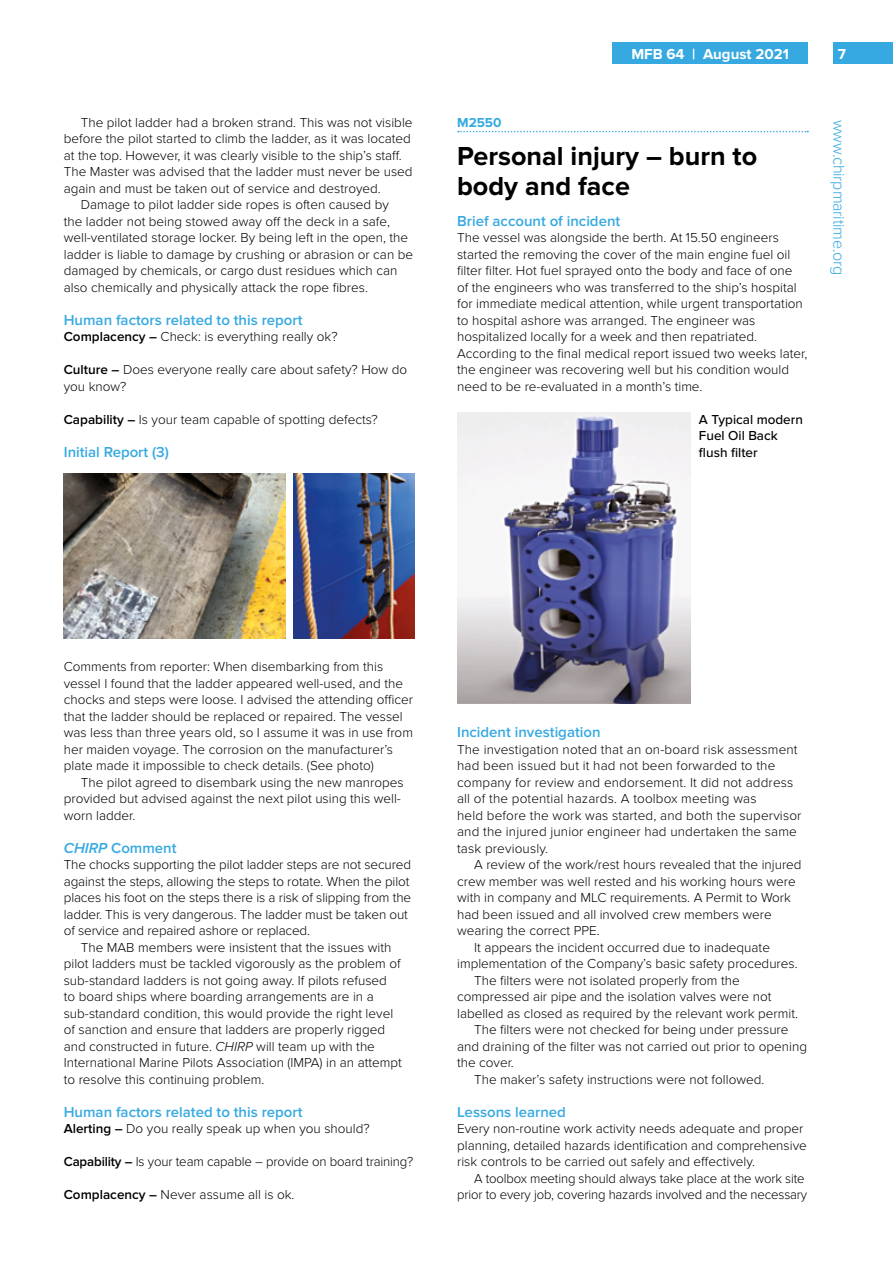
<style>
.page{position:relative;width:893px;height:1263px;background:#fff}
.page>*{position:absolute;margin:0;border:0;box-sizing:border-box;transform-origin:0 0}
.t1{font:700 27px/30px "Proxima Nova";color:#000}
.t2{font:300 16.5px "Proxima Nova";letter-spacing:-.01em;color:#36a9e1}
.t3{font:600 15px "Proxima Nova";color:#36a9e1}
.t4{font:700 15px "Proxima Nova";color:#fff}
.t5{font:300 13.5px/16.5px "Proxima Nova";color:#000}
.t6{font:500 13.5px/16.5px "Proxima Nova";color:#000}
.t7{font:700 13.5px "Proxima Nova";color:#36a9e1}
.s1{font-weight:600}
.s2{font-style:italic}
</style>
<div class="page">
<div style="left:612px;top:43px;width:196px;height:21px;background:#36a9e1"></div>
<div style="left:833px;top:43px;width:60px;height:21px;background:#36a9e1"></div>
<img style="left:64px;top:473px;width:221px;height:165px">
<img style="left:294px;top:473px;width:121px;height:165px">
<svg style="left:458px;top:131px;width:350px;height:1px"></svg>
<img style="left:457px;top:412px;width:233px;height:292px">
<p class="t5" style="left:81px;top:114px;width:333px">The pilot ladder had a broken strand. This was not visible</p>
<p class="t5" style="left:64px;top:131px;width:349px">before the pilot started to climb the ladder, as it was located</p>
<p class="t5" style="left:64px;top:147px;width:340px">at the top. However, it was clearly visible to the ship’s staff.</p>
<p class="t5" style="left:64px;top:164px;width:350px">The Master was advised that the ladder must never be used</p>
<p class="t5" style="left:64px;top:180px;width:319px">again and must be taken out of service and destroyed.</p>
<p class="t5" style="left:81px;top:197px;width:310px">Damage to pilot ladder side ropes is often caused by</p>
<p class="t5" style="left:64px;top:213px;width:328px">the ladder not being stowed away off the deck in a safe,</p>
<p class="t5" style="left:64px;top:230px;width:346px">well-ventilated storage locker. By being left in the open, the</p>
<p class="t5" style="left:64px;top:246px;width:351px">ladder is liable to damage by crushing or abrasion or can be</p>
<p class="t5" style="left:64px;top:263px;width:335px">damaged by chemicals, or cargo dust residues which can</p>
<p class="t5" style="left:64px;top:279px;width:306px">also chemically and physically attack the rope fibres.</p>
<p class="t3" style="left:64px;top:311px;width:240px">Human factors related to this report</p>
<p class="t5" style="left:64px;top:329px;width:275px"><span class="s1">Complacency –</span> Check: is everything really ok?</p>
<p class="t5" style="left:64px;top:362px;width:345px"><span class="s1">Culture –</span> Does everyone really care about safety? How do you know?</p>
<p class="t5" style="left:64px;top:411px;width:315px"><span class="s1">Capability –</span> Is your team capable of spotting defects?</p>
<p class="t3" style="left:64px;top:443px;width:107px">Initial Report (3)</p>
<p class="t4" style="left:631px;top:45px;width:159px">MFB 64 | August 2021</p>
<p class="t4" style="left:838px;top:45px;width:10px">7</p>
<p class="t7" style="left:457px;top:114px;width:46px">M2550</p>
<h1 class="t1" style="left:457px;top:142px;width:302px">Personal injury – burn to body and face</h1>
<p class="t3" style="left:457px;top:212px;width:165px">Brief account of incident</p>
<p class="t5" style="left:457px;top:230px;width:352px">The vessel was alongside the berth. At 15.50 engineers started the removing the cover of the main engine fuel oil filter filter. Hot fuel sprayed onto the body and face of one<br>of the engineers who was transferred to the ship’s hospital for immediate medical attention, while urgent transportation to hospital ashore was arranged. The engineer was hospitalized locally for a week and then repatriated.<br>According to the final medical report issued two weeks later, the engineer was recovering well but his condition would need to be re-evaluated in a month’s time.</p>
<p class="t6" style="left:699px;top:411px;width:105px">A Typical modern<br>Fuel Oil Back flush filter</p>
<p class="t2" style="left:848px;top:120px;width:157px;rotate:90deg">www.chirpmaritime.org</p>
<p class="t5" style="left:64px;top:659px;width:351px">Comments from reporter: When disembarking from this vessel I found that the ladder appeared well-used, and the chocks and steps were loose. I advised the attending officer that the ladder should be replaced or repaired. The vessel was less than three years old, so I assume it was in use from her maiden voyage. The corrosion on the manufacturer’s plate made it impossible to check details. (See photo)</p>
<p class="t5" style="left:64px;top:774px;width:341px;text-indent:17px">The pilot agreed to disembark using the new manropes provided but advised against the next pilot using this well&shy;worn ladder.</p>
<p class="t3" style="left:64px;top:839px;width:114px"><span class="s2">CHIRP</span> Comment</p>
<p class="t5" style="left:64px;top:857px;width:349px">The chocks supporting the pilot ladder steps are not secured against the steps, allowing the steps to rotate. When the pilot places his foot on the steps there is a risk of slipping from the ladder. This is very dangerous. The ladder must be taken out of service and repaired ashore or replaced.</p>
<p class="t5" style="left:64px;top:939px;width:340px;text-indent:17px">The MAB members were insistent that the issues with pilot ladders must be tackled vigorously as the problem of sub-standard ladders is not going away. If pilots refused<br>to board ships where boarding arrangements are in a sub-standard condition, this would provide the right level of sanction and ensure that ladders are properly rigged and constructed in future. <span class="s2">CHIRP</span> will team up with the International Marine Pilots Association (IMPA) in an attempt to resolve this continuing problem.</p>
<p class="t3" style="left:64px;top:1103px;width:240px">Human factors related to this report</p>
<p class="t5" style="left:64px;top:1121px;width:307px"><span class="s1">Alerting –</span> Do you really speak up when you should?</p>
<p class="t5" style="left:64px;top:1154px;width:351px"><span class="s1">Capability –</span> Is your team capable – provide on board training?</p>
<p class="t5" style="left:64px;top:1187px;width:232px"><span class="s1">Complacency –</span> Never assume all is ok.</p>
<p class="t3" style="left:457px;top:723px;width:145px">Incident investigation</p>
<p class="t5" style="left:457px;top:741px;width:346px">The investigation noted that an on-board risk assessment had been issued but it had not been forwarded to the company for review and endorsement. It did not address all of the potential hazards. A toolbox meeting was<br>held before the work was started, and both the supervisor and the injured junior engineer had undertaken the same task previously.</p>
<p class="t5" style="left:474px;top:857px;width:329px">A review of the work/rest hours revealed that the injured</p>
<p class="t5" style="left:457px;top:873px;width:340px">crew member was well rested and his working hours were</p>
<p class="t5" style="left:457px;top:890px;width:335px">with in company and MLC requirements. A Permit to Work</p>
<p class="t5" style="left:457px;top:906px;width:316px">had been issued and all involved crew members were</p>
<p class="t5" style="left:457px;top:923px;width:144px">wearing the correct PPE.</p>
<p class="t5" style="left:474px;top:939px;width:297px">It appears the incident occurred due to inadequate</p>
<p class="t5" style="left:457px;top:956px;width:342px">implementation of the Company’s basic safety procedures.</p>
<p class="t5" style="left:474px;top:972px;width:267px">The filters were not isolated properly from the</p>
<p class="t5" style="left:457px;top:989px;width:316px">compressed air pipe and the isolation valves were not</p>
<p class="t5" style="left:457px;top:1005px;width:342px">labelled as closed as required by the relevant work permit.</p>
<p class="t5" style="left:474px;top:1022px;width:316px">The filters were not checked for being under pressure</p>
<p class="t5" style="left:457px;top:1038px;width:351px">and draining of the filter was not carried out prior to opening</p>
<p class="t5" style="left:457px;top:1055px;width:58px">the cover.</p>
<p class="t5" style="left:474px;top:1071px;width:292px">The maker’s safety instructions were not followed.</p>
<p class="t3" style="left:457px;top:1103px;width:110px">Lessons learned</p>
<p class="t5" style="left:457px;top:1121px;width:351px">Every non-routine work activity needs adequate and proper planning, detailed hazards identification and comprehensive risk controls to be carried out safely and effectively.</p>
<p class="t5" style="left:457px;top:1170px;width:352px;text-align:right">A toolbox meeting should always take place at the work site prior to every job, covering hazards involved and the necessary</p>
</div>
